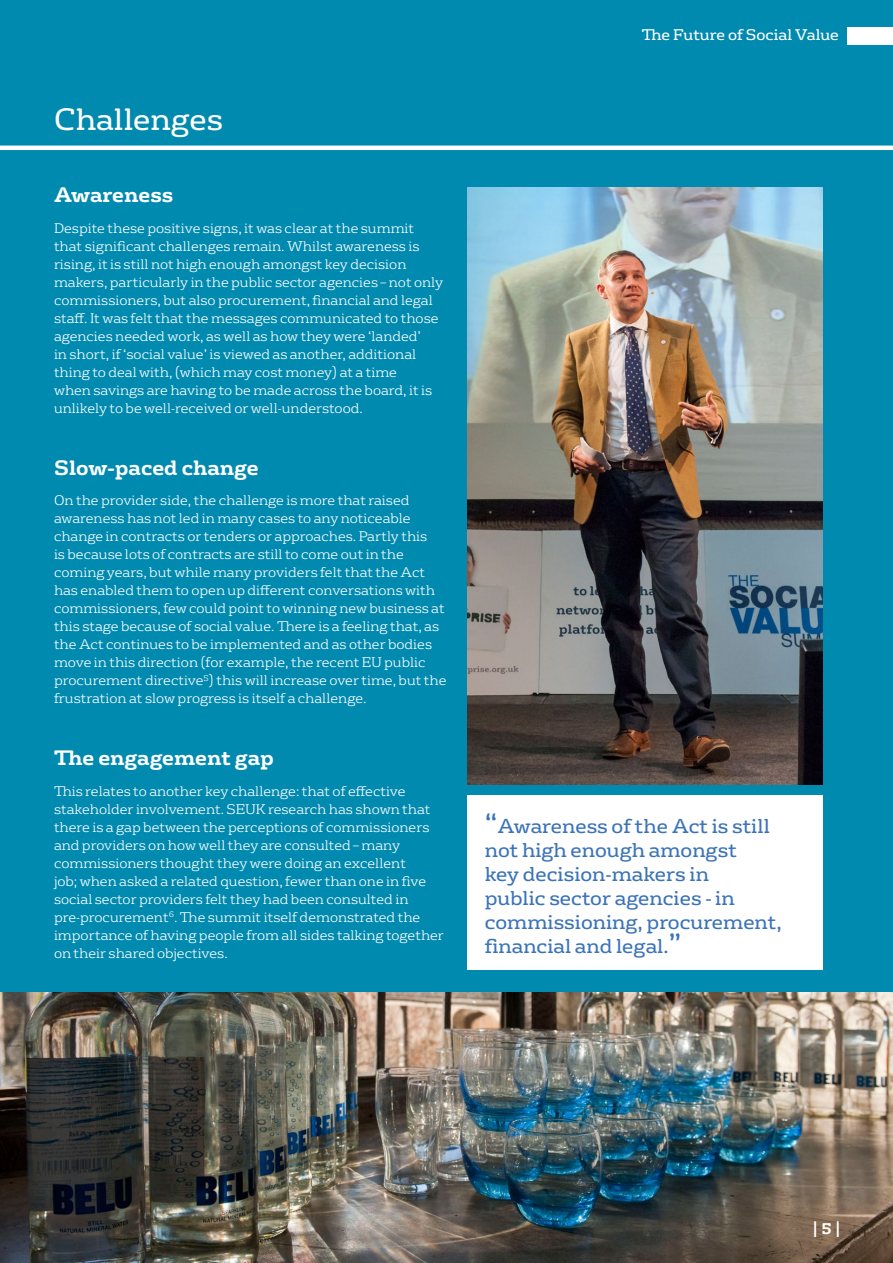
<style>
.page{position:relative;width:893px;height:1263px;background:#008ab0}
.page>*{position:absolute;margin:0;border:0;box-sizing:border-box;transform-origin:0 0}
.t1{font:30px "FS Rufus";color:#fff}
.t2{font:700 20.25px "FS Rufus";color:#fff}
.t3{font:19.5px/24px "FS Rufus";color:#3b73b9}
.t4{font:15px "FS Rufus";color:#fff}
.t5{font:700 15px "FS Rufus";color:#fff}
.t6{font:300 13.5px/18px "FS Rufus";color:#fff}
.s1{font-size:27px}
</style>
<div class="page">
<img style="left:0;top:993px;width:893px;height:270px">
<div style="left:848px;top:27px;width:45px;height:17px;background:#fff"></div>
<hr style="left:0;top:146px;width:893px;height:4px;background:#fff">
<div style="left:468px;top:795px;width:355px;height:174px;background:#fff"></div>
<img style="left:468px;top:187px;width:355px;height:597px">
<h1 class="t1" style="left:54px;top:94px;width:171px">Challenges</h1>
<h2 class="t2" style="left:54px;top:177px;width:121px">Awareness</h2>
<p class="t6" style="left:54px;top:218px;width:391px">Despite these positive signs, it was clear at the summit that significant challenges remain. Whilst awareness is rising, it is still not high enough amongst key decision makers, particularly in the public sector agencies – not only commissioners, but also procurement, financial and legal staff. It was felt that the messages communicated to those agencies needed work, as well as how they were ‘landed’<br>in short, if ‘social value’ is viewed as another, additional thing to deal with, (which may cost money) at a time<br>when savings are having to be made across the board, it is unlikely to be well-received or well-understood.</p>
<h2 class="t2" style="left:54px;top:450px;width:206px">Slow-paced change</h2>
<p class="t6" style="left:54px;top:490px;width:394px">On the provider side, the challenge is more that raised awareness has not led in many cases to any noticeable change in contracts or tenders or approaches. Partly this<br>is because lots of contracts are still to come out in the coming years, but while many providers felt that the Act has enabled them to open up different conversations with commissioners, few could point to winning new business at this stage because of social value. There is a feeling that, as the Act continues to be implemented and as other bodies move in this direction (for example, the recent EU public procurement directive<sup>5</sup>) this will increase over time, but the frustration at slow progress is itself a challenge.</p>
<h2 class="t2" style="left:54px;top:740px;width:221px">The engagement gap</h2>
<p class="t6" style="left:54px;top:781px;width:391px">This relates to another key challenge: that of effective stakeholder involvement. SEUK research has shown that there is a gap between the perceptions of commissioners and providers on how well they are consulted – many commissioners thought they were doing an excellent<br>job; when asked a related question, fewer than one in five social sector providers felt they had been consulted in pre-procurement<sup>6</sup>. The summit itself demonstrated the importance of having people from all sides talking together on their shared objectives.</p>
<p class="t4" style="left:642px;top:23px;width:199px">The Future of Social Value</p>
<h3 class="t3" style="left:485px;top:812px;width:298px"><span class="s1">“</span>Awareness of the Act is still not high enough amongst<br>key decision-makers in<br>public sector agencies - in commissioning, procurement, financial and legal.<span class="s1">”</span></h3>
<p class="t5" style="left:812px;top:1215px;width:30px">| 5 |</p>
</div>
